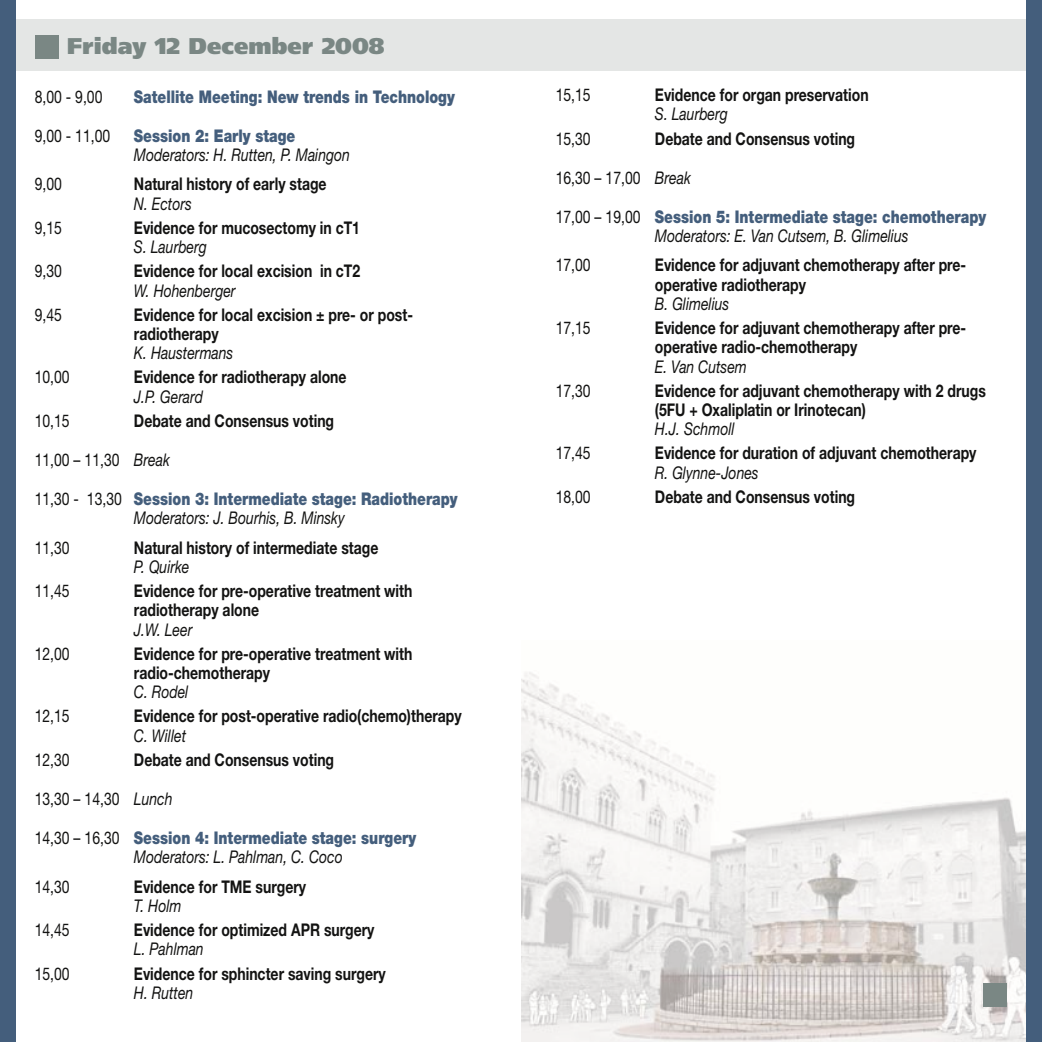
<style>
.page{position:relative;width:1042px;height:1042px;background:#fff}
.page>*{position:absolute;margin:0;border:0;box-sizing:border-box;transform-origin:0 0}
.t1{font:900 22.75px "Frutiger";color:#7a8784}
.t2{font:700 17.5px/19.2px "Helvetica Neue";color:#131312;scale:.8 1}
.t3{font:900 17.5px/19.2px "Helvetica Neue";color:#445e7c;scale:.8 1}
.t4{font:italic 17.5px "Helvetica Neue";color:#131312;scale:.8 1}
.t5{font:17.5px "Helvetica Neue";color:#131312;scale:.8 1}
.s1{font-style:italic}
.s2{font-weight:400;color:#131312}
.s3{font-weight:400;font-style:italic;color:#131312}
</style>
<div class="page">
<div style="left:0;top:19px;width:521px;height:52px;background:#e4e6e5"></div>
<div style="left:521px;top:19px;width:521px;height:52px;background:#e4e6e5"></div>
<img style="left:521px;top:672px;width:505px;height:370px">
<div style="left:35px;top:35px;width:24px;height:24px;background:#7a8784"></div>
<div style="left:1026px;top:0;width:16px;height:1042px;background:#445e7c"></div>
<div style="left:0;top:0;width:15px;height:1042px;background:#445e7c"></div>
<div style="left:983px;top:983px;width:24px;height:24px;background:#7a8784"></div>
<h1 class="t1" style="left:67px;top:32px;width:319px">Friday 12 December 2008</h1>
<p class="t5" style="left:35px;top:86px;width:86px">8,00 - 9,00</p>
<p class="t3" style="left:134px;top:87px;width:403px">Satellite Meeting: New trends in Technology</p>
<p class="t5" style="left:35px;top:125px;width:96px">9,00 - 11,00</p>
<p class="t3" style="left:134px;top:126px;width:203px">Session 2: Early stage</p>
<p class="t4" style="left:134px;top:144px;width:272px">Moderators: H. Rutten, P. Maingon</p>
<p class="t5" style="left:35px;top:174px;width:36px">9,00</p>
<p class="t2" style="left:134px;top:174px;width:242px">Natural history of early stage</p>
<p class="t4" style="left:134px;top:193px;width:74px">N. Ectors</p>
<p class="t5" style="left:35px;top:217px;width:36px">9,15</p>
<p class="t2" style="left:134px;top:217px;width:284px">Evidence for mucosectomy in cT1</p>
<p class="t4" style="left:134px;top:236px;width:93px">S. Laurberg</p>
<p class="t5" style="left:35px;top:261px;width:36px">9,30</p>
<p class="t2" style="left:134px;top:261px;width:284px">Evidence for local excision in cT2</p>
<p class="t4" style="left:134px;top:280px;width:129px">W. Hohenberger</p>
<p class="t5" style="left:35px;top:304px;width:36px">9,45</p>
<p class="t2" style="left:134px;top:304px;width:350px">Evidence for local excision ± pre- or post&shy;radiotherapy</p>
<p class="t4" style="left:134px;top:342px;width:126px">K. Haustermans</p>
<p class="t5" style="left:35px;top:367px;width:45px">10,00</p>
<p class="t2" style="left:134px;top:367px;width:267px">Evidence for radiotherapy alone</p>
<p class="t4" style="left:134px;top:386px;width:88px">J.P. Gerard</p>
<p class="t5" style="left:35px;top:410px;width:45px">10,15</p>
<p class="t2" style="left:134px;top:411px;width:252px">Debate and Consensus voting</p>
<p class="t5" style="left:35px;top:449px;width:170px">11,00 – 11,30 <span class="s1">Break</span></p>
<p class="t3" style="left:134px;top:489px;width:406px;text-indent:-99px"><span class="s2">11,30 - 13,30</span> Session 3: Intermediate stage: Radiotherapy<br><span class="s3">Moderators: J. Bourhis, B. Minsky</span></p>
<p class="t5" style="left:35px;top:537px;width:45px">11,30</p>
<p class="t2" style="left:134px;top:537px;width:307px">Natural history of intermediate stage</p>
<p class="t4" style="left:134px;top:556px;width:71px">P. Quirke</p>
<p class="t5" style="left:35px;top:580px;width:45px">11,45</p>
<p class="t2" style="left:134px;top:581px;width:350px">Evidence for pre-operative treatment with radiotherapy alone</p>
<p class="t4" style="left:134px;top:619px;width:74px">J.W. Leer</p>
<p class="t5" style="left:35px;top:643px;width:45px">12,00</p>
<p class="t2" style="left:134px;top:643px;width:350px">Evidence for pre-operative treatment with radio-chemotherapy</p>
<p class="t4" style="left:134px;top:681px;width:70px">C. Rodel</p>
<p class="t5" style="left:35px;top:706px;width:45px">12,15</p>
<p class="t2" style="left:134px;top:706px;width:411px">Evidence for post-operative radio(chemo)therapy</p>
<p class="t4" style="left:134px;top:725px;width:67px">C. Willet</p>
<p class="t5" style="left:35px;top:749px;width:45px">12,30</p>
<p class="t2" style="left:134px;top:750px;width:252px">Debate and Consensus voting</p>
<p class="t5" style="left:35px;top:788px;width:174px">13,30 – 14,30 <span class="s1">Lunch</span></p>
<p class="t3" style="left:134px;top:828px;width:354px;text-indent:-99px"><span class="s2">14,30 – 16,30</span> Session 4: Intermediate stage: surgery<br><span class="s3">Moderators: L. Pahlman, C. Coco</span></p>
<p class="t5" style="left:35px;top:876px;width:45px">14,30</p>
<p class="t2" style="left:134px;top:876px;width:217px">Evidence for TME surgery</p>
<p class="t4" style="left:134px;top:895px;width:61px">T. Holm</p>
<p class="t5" style="left:35px;top:919px;width:45px">14,45</p>
<p class="t2" style="left:134px;top:920px;width:302px">Evidence for optimized APR surgery</p>
<p class="t4" style="left:134px;top:938px;width:89px">L. Pahlman</p>
<p class="t5" style="left:35px;top:963px;width:45px">15,00</p>
<p class="t2" style="left:134px;top:963px;width:316px">Evidence for sphincter saving surgery</p>
<p class="t4" style="left:134px;top:982px;width:76px">H. Rutten</p>
<p class="t5" style="left:556px;top:84px;width:45px">15,15</p>
<p class="t2" style="left:655px;top:85px;width:269px">Evidence for organ preservation</p>
<p class="t4" style="left:655px;top:104px;width:93px">S. Laurberg</p>
<p class="t5" style="left:556px;top:128px;width:45px">15,30</p>
<p class="t2" style="left:655px;top:128px;width:252px">Debate and Consensus voting</p>
<p class="t5" style="left:556px;top:167px;width:170px">16,30 – 17,00 <span class="s1">Break</span></p>
<p class="t3" style="left:655px;top:207px;width:415px;text-indent:-99px"><span class="s2">17,00 – 19,00</span> Session 5: Intermediate stage: chemotherapy<br><span class="s3">Moderators: E. Van Cutsem, B. Glimelius</span></p>
<p class="t5" style="left:556px;top:255px;width:45px">17,00</p>
<p class="t2" style="left:655px;top:255px;width:390px">Evidence for adjuvant chemotherapy after pre&shy;operative radiotherapy</p>
<p class="t4" style="left:655px;top:293px;width:94px">B. Glimelius</p>
<p class="t5" style="left:556px;top:317px;width:45px">17,15</p>
<p class="t2" style="left:655px;top:318px;width:390px">Evidence for adjuvant chemotherapy after pre&shy;operative radio-chemotherapy</p>
<p class="t4" style="left:655px;top:356px;width:116px">E. Van Cutsem</p>
<p class="t5" style="left:556px;top:380px;width:45px">17,30</p>
<p class="t2" style="left:655px;top:380px;width:415px">Evidence for adjuvant chemotherapy with 2 drugs (5FU + Oxaliplatin or Irinotecan)</p>
<p class="t4" style="left:655px;top:418px;width:101px">H.J. Schmoll</p>
<p class="t5" style="left:556px;top:443px;width:45px">17,45</p>
<p class="t2" style="left:655px;top:443px;width:403px">Evidence for duration of adjuvant chemotherapy</p>
<p class="t4" style="left:655px;top:462px;width:131px">R. Glynne-Jones</p>
<p class="t5" style="left:556px;top:486px;width:45px">18,00</p>
<p class="t2" style="left:655px;top:487px;width:252px">Debate and Consensus voting</p>
</div>
